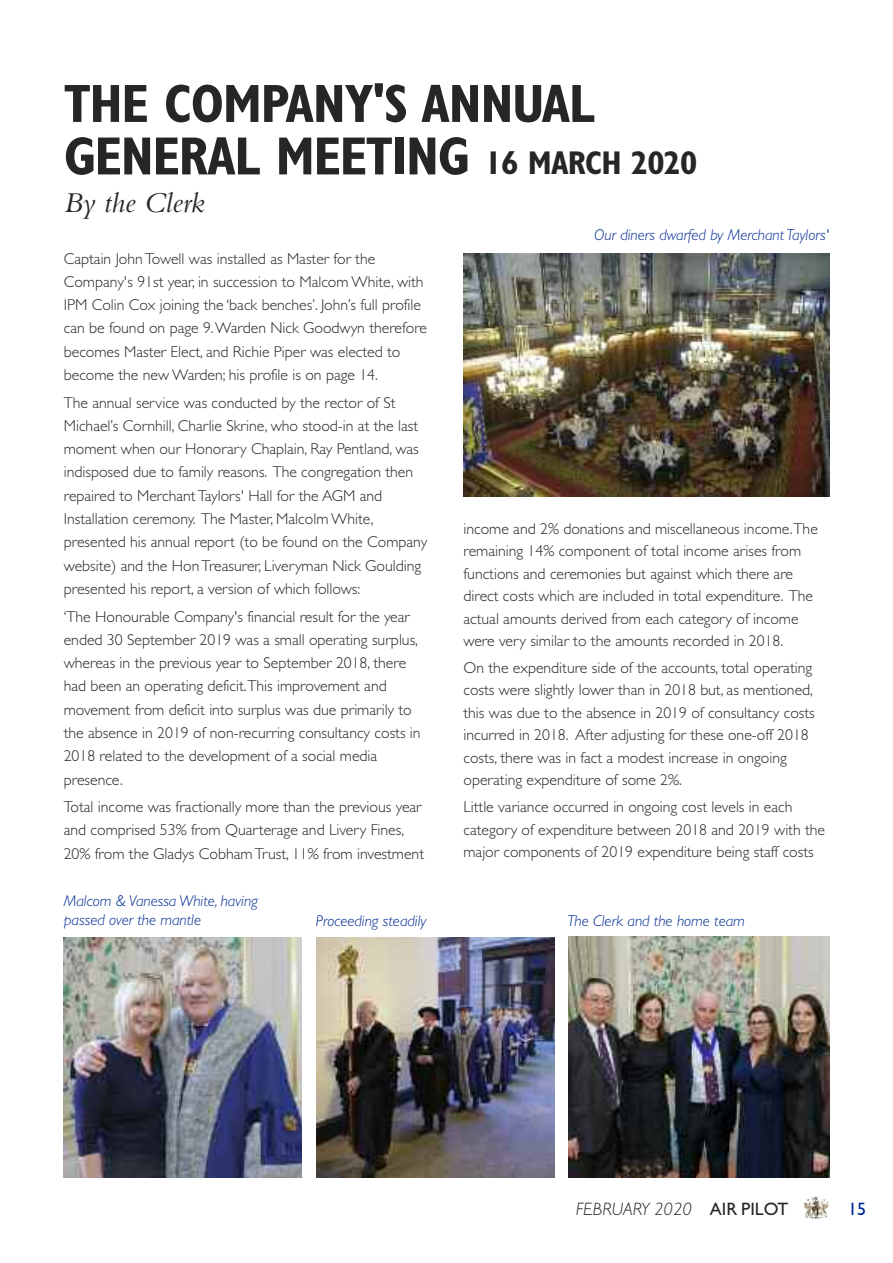
<style>
.page{position:relative;width:893px;height:1263px;background:#fff}
.page>*{position:absolute;margin:0;border:0;box-sizing:border-box;transform-origin:0 0}
.t1{font:700 condensed 54px/52.5px "Gill Sans";letter-spacing:-.025em;color:#272627}
.t2{font:italic 30px "Bembo";color:#272627}
.t3{font:italic 300 18px "Gill Sans";color:#272627}
.t4{font:18px "Gill Sans TT";color:#002a92}
.t5{font:300 15.75px/23.2px "Gill Sans";color:#272627}
.t6{font:italic 300 15.75px/18.9px "Gill Sans";color:#002a92}
.s1{font-size:33px}
.s2{font-family:"Gill Sans TT";font-weight:400;font-style:normal}
</style>
<div class="page">
<img style="left:803px;top:1199px;width:11px;height:14px">
<img style="left:463px;top:254px;width:366px;height:242px">
<img style="left:64px;top:938px;width:237px;height:240px">
<img style="left:317px;top:937px;width:237px;height:241px">
<img style="left:568px;top:936px;width:261px;height:241px">
<h1 class="t1" style="left:64px;top:82px;width:635px">THE COMPANY'S ANNUAL<br>GENERAL MEETING <span class="s1">16 MARCH 2020</span></h1>
<h2 class="t2" style="left:64px;top:192px;width:142px">By the Clerk</h2>
<p class="t5" style="left:64px;top:248px;width:365px">Captain JohnTowell was installed as Master for the Company's 91st year, in succession to Malcom White, with IPM Colin Cox joining the ‘back benches’. John’s full profile can be found on page 9.Warden Nick Goodwyn therefore becomes Master Elect, and Richie Piper was elected to become the new Warden; his profile is on page 14.</p>
<p class="t5" style="left:64px;top:392px;width:365px">The annual service was conducted by the rector of St Michael’s Cornhill, Charlie Skrine, who stood-in at the last moment when our Honorary Chaplain, Ray Pentland, was indisposed due to family reasons. The congregation then repaired to MerchantTaylors' Hall for the AGM and Installation ceremony. The Master, Malcolm White, presented his annual report (to be found on the Company website) and the HonTreasurer, Liveryman Nick Goulding presented his report, a version of which follows:</p>
<p class="t5" style="left:64px;top:606px;width:358px">‘The Honourable Company's financial result for the year ended 30 September 2019 was a small operating surplus, whereas in the previous year to September 2018, there had been an operating deficit.This improvement and movement from deficit into surplus was due primarily to the absence in 2019 of non-recurring consultancy costs in 2018 related to the development of a social media presence.</p>
<p class="t5" style="left:64px;top:797px;width:362px">Total income was fractionally more than the previous year and comprised 53% from Quarterage and Livery Fines,<br>20% from the Gladys CobhamTrust, 11% from investment</p>
<p class="t6" style="left:594px;top:227px;width:236px">Our diners dwarfed by Merchant Taylors'</p>
<p class="t5" style="left:463px;top:519px;width:356px;line-height:22.5px">income and 2% donations and miscellaneous income.The remaining 14% component of total income arises from functions and ceremonies but against which there are direct costs which are included in total expenditure. The actual amounts derived from each category of income were very similar to the amounts recorded in 2018.</p>
<p class="t5" style="left:463px;top:658px;width:353px;line-height:22.5px">On the expenditure side of the accounts, total operating costs were slightly lower than in 2018 but, as mentioned, this was due to the absence in 2019 of consultancy costs incurred in 2018. After adjusting for these one-off 2018 costs, there was in fact a modest increase in ongoing operating expenditure of some 2%.</p>
<p class="t5" style="left:463px;top:797px;width:363px;line-height:22.5px">Little variance occurred in ongoing cost levels in each category of expenditure between 2018 and 2019 with the major components of 2019 expenditure being staff costs</p>
<p class="t6" style="left:64px;top:892px;width:196px">Malcom &amp; Vanessa White, having passed over the mantle</p>
<p class="t6" style="left:316px;top:913px;width:112px">Proceeding steadily</p>
<p class="t6" style="left:567px;top:913px;width:179px">The Clerk and the home team</p>
<p class="t3" style="left:576px;top:1202px;width:214px">FEBRUARY 2020 <span class="s2">AIR PILOT</span></p>
<p class="t4" style="left:848px;top:1198px;width:19px">15</p>
</div>
